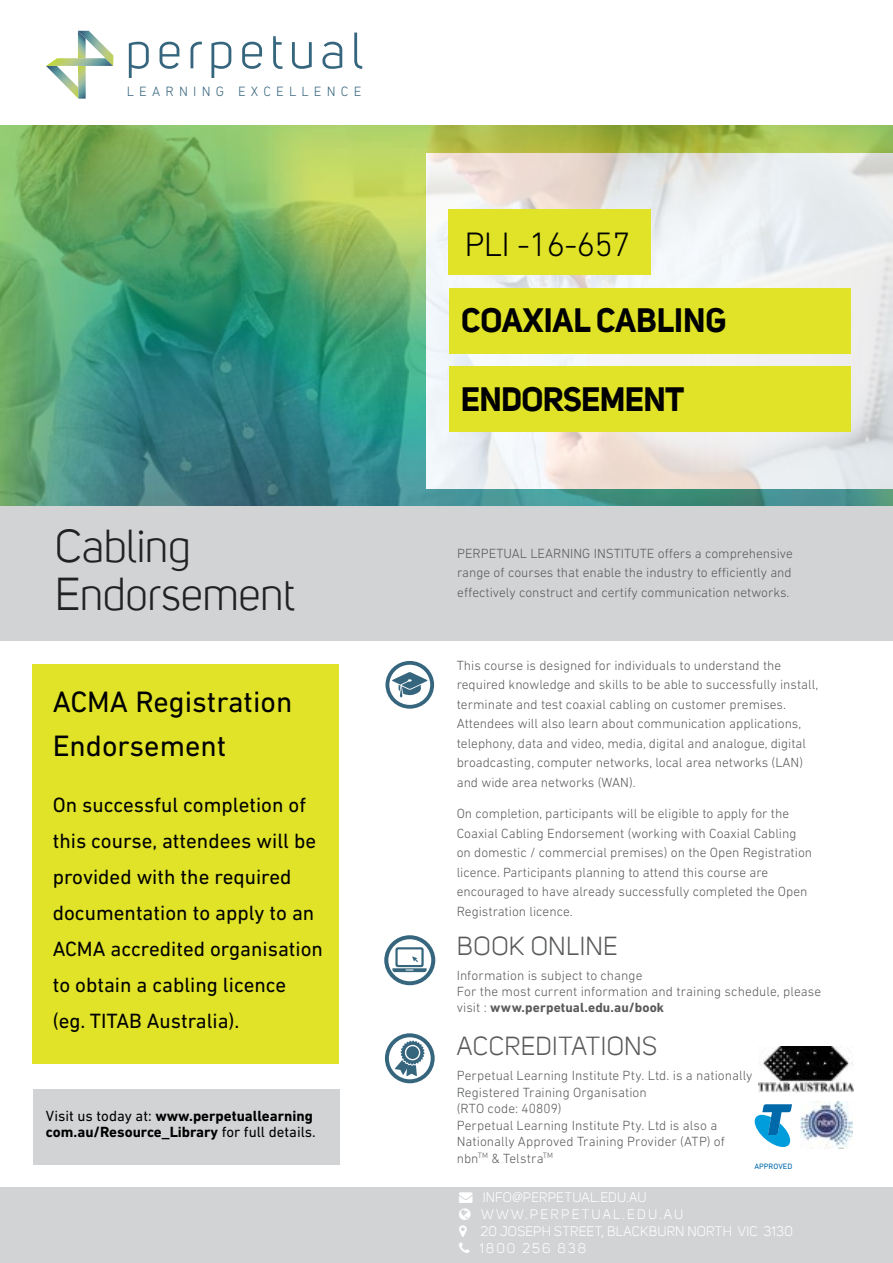
<style>
.page{position:relative;width:893px;height:1263px;background:#fff}
.page>*{position:absolute;margin:0;border:0;box-sizing:border-box;transform-origin:0 0}
.t1{font:50.55px "Uni Sans";letter-spacing:.11em;color:#36657e}
.t2{font:45px/48px "Uni Sans";letter-spacing:-.01em;color:#000}
.t3{font:300 34.5px "DIN Next LT Pro";letter-spacing:-.02em;color:#000}
.t4{font:700 33px "Uni Sans";letter-spacing:-.01em;color:#000}
.t5{font:30px/44.5px "DIN Next LT Pro";color:#000}
.t6{font:25.5px "Uni Sans";letter-spacing:.015em;color:#58595b}
.t7{font:21px/36px "DIN Next LT Pro";color:#000}
.t8{font:700 15px/16px "DIN Next LT Pro";color:#000}
.t9{font:300 13.65px "DIN Next LT Pro";letter-spacing:.38em;color:#36657e}
.t10{font:300 13.5px/19.5px "DIN Next LT Pro";color:#58595b}
.t11{font:13.5px/17px "Uni Sans";letter-spacing:.025em;color:#fff}
.t12{font:7.95px "DIN Next LT Pro";color:#0069aa}
.s1{font-weight:400}
.s2{font-weight:700}
</style>
<div class="page">
<svg style="left:385px;top:661px;width:49px;height:48px"></svg>
<svg style="left:385px;top:1033px;width:50px;height:50px"></svg>
<div style="left:406px;top:1046px;width:13px;height:13px;background:#36657e;border-radius:50%"></div>
<svg style="left:384px;top:935px;width:51px;height:50px"></svg>
<div style="left:0;top:489px;width:893px;height:151px;background:#d1d3d4"></div>
<div style="left:0;top:1187px;width:893px;height:76px;background:#d1d3d4"></div>
<img style="left:0;top:126px;width:893px;height:379px">
<svg style="left:427px;top:153px;width:466px;height:336px"></svg>
<svg style="left:46px;top:31px;width:67px;height:68px"></svg>
<div style="left:449px;top:209px;width:202px;height:66px;background:#e0e327"></div>
<div style="left:449px;top:288px;width:401px;height:66px;background:#e0e327"></div>
<div style="left:449px;top:366px;width:401px;height:66px;background:#e0e327"></div>
<svg style="left:755px;top:1104px;width:37px;height:43px"></svg>
<img style="left:801px;top:1101px;width:51px;height:48px">
<img style="left:758px;top:1047px;width:95px;height:46px">
<div style="left:32px;top:664px;width:307px;height:400px;background:#e0e327"></div>
<div style="left:33px;top:1089px;width:307px;height:75px;background:#d1d3d4"></div>
<h1 class="t1" style="left:125px;top:22px;width:239px">perpetual</h1>
<p class="t9" style="left:127px;top:83px;width:236px">LEARNING EXCELLENCE</p>
<h2 class="t2" style="left:55px;top:523px;width:242px">Cabling<br>Endorsement</h2>
<h3 class="t5" style="left:53px;top:679px;width:241px">ACMA Registration<br>Endorsement</h3>
<h3 class="t7" style="left:53px;top:786px;width:272px">On successful completion of this course, attendees will be provided with the required documentation to apply to an<br>ACMA accredited organisation to obtain a cabling licence (eg. TITAB Australia).</h3>
<p class="t8" style="left:46px;top:1108px;width:271px"><span class="s1">Visit us today at:</span> www.perpetuallearning com.au/Resource_Library <span class="s1">for full details.</span></p>
<h3 class="t3" style="left:464px;top:224px;width:168px">PLI -16-657</h3>
<h3 class="t4" style="left:461px;top:300px;width:267px">COAXIAL CABLING</h3>
<h3 class="t4" style="left:461px;top:379px;width:225px">ENDORSEMENT</h3>
<p class="t10" style="left:457px;top:543px;width:337px;text-align:justify">PERPETUAL LEARNING INSTITUTE offers a comprehensive range of courses that enable the industry to efficiently and effectively construct and certify communication networks.</p>
<p class="t10" style="left:457px;top:655px;width:363px">This course is designed for individuals to understand the required knowledge and skills to be able to successfully install, terminate and test coaxial cabling on customer premises.<br>Attendees will also learn about communication applications, telephony, data and video, media, digital and analogue, digital broadcasting, computer networks, local area networks (LAN) and wide area networks (WAN).</p>
<p class="t10" style="left:457px;top:803px;width:357px">On completion, participants will be eligible to apply for the Coaxial Cabling Endorsement (working with Coaxial Cabling on domestic / commercial premises) on the Open Registration licence. Participants planning to attend this course are encouraged to have already successfully completed the Open Registration licence.</p>
<h3 class="t6" style="left:457px;top:931px;width:162px">BOOK ONLINE</h3>
<p class="t10" style="left:457px;top:967px;width:366px;line-height:16.2px">Information is subject to change<br>For the most current information and training schedule, please visit : <span class="s2">www.perpetual.edu.au/book</span></p>
<h3 class="t6" style="left:457px;top:1031px;width:202px">ACCREDITATIONS</h3>
<p class="t10" style="left:457px;top:1067px;width:297px;line-height:16.5px">Perpetual Learning Institute Pty. Ltd. is a nationally Registered Training Organisation<br>(RTO code: 40809)<br>Perpetual Learning Institute Pty. Ltd is also a Nationally Approved Training Provider (ATP) of nbn<sup>TM</sup> &amp; Telstra<sup>TM</sup></p>
<p class="t12" style="left:754px;top:1161px;width:39px">APPROVED</p>
<p class="t11" style="left:480px;top:1189px;width:315px;text-indent:-21px">→ INFO@PERPETUAL.EDU.AU<br>WWW.PERPETUAL.EDU.AU<br>20 JOSEPH STREET, BLACKBURN NORTH VIC 3130<br>1800 256 838</p>
</div>
